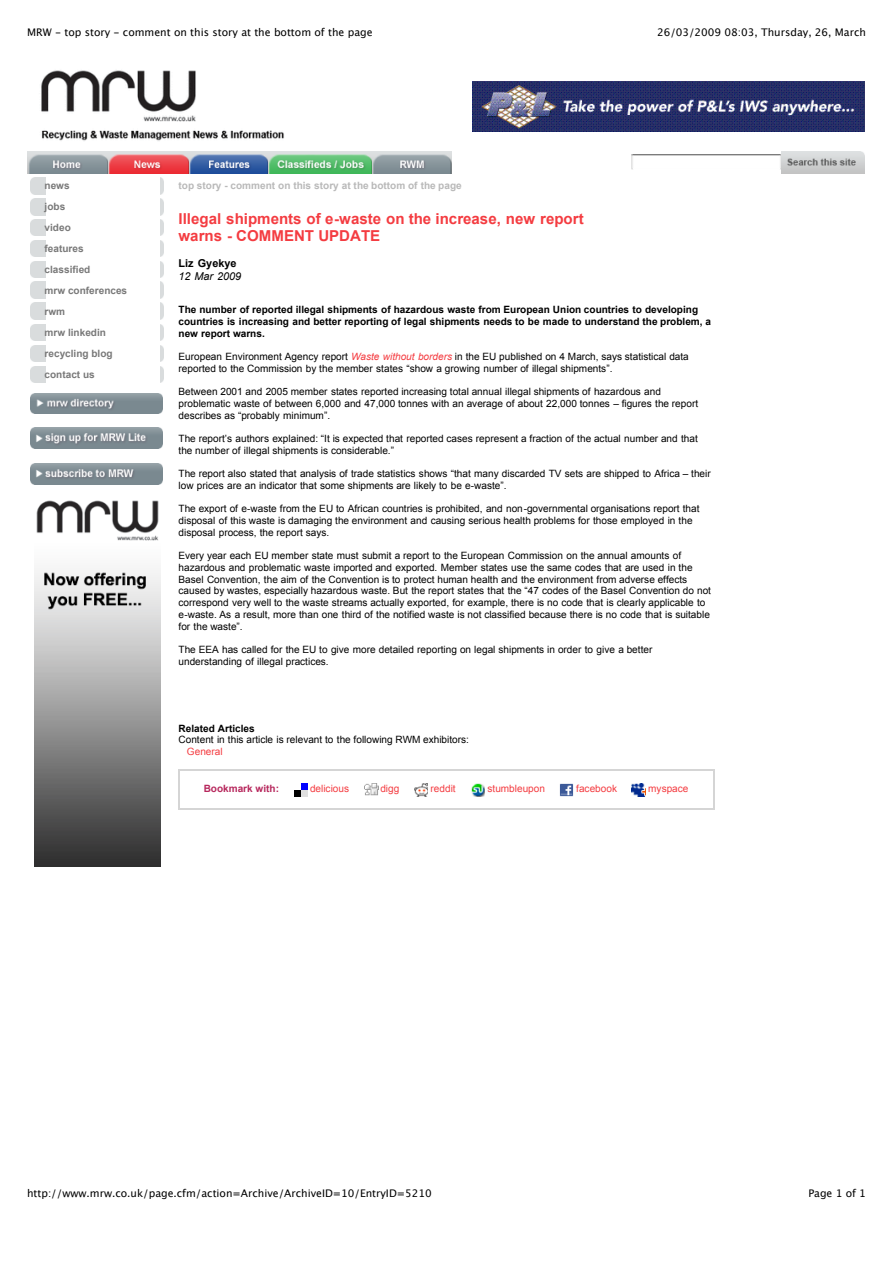
<style>
.page{position:relative;width:893px;height:1263px;background:#fff}
.page>*{position:absolute;margin:0;border:0;box-sizing:border-box;transform-origin:0 0}
.t1{font:700 15px/17.5px "Arial";color:#f43c41}
.t2{font:700 10.95px "Arial";color:#000}
.t3{font:italic 10.95px "Arial";color:#000}
.t4{font:10.5px "Lucida Grande";color:#000}
.t5{font:10.05px/11.7px "Arial";color:#000}
.t6{font:700 10.05px/11.7px "Arial";color:#000}
.t7{font:700 10.05px/20.9px "Arial";color:#797979}
.t8{font:10.05px "Arial";color:#f43c41}
.t9{font:700 10.05px "Arial";color:#b9b9b9}
.t10{font:700 10.05px "Arial";color:#b7285d}
.s1{font-style:italic;color:#f43c41}
</style>
<div class="page">
<hr style="left:178px;top:769px;width:536px;height:1px;background:#d5d5d5">
<hr style="left:178px;top:809px;width:536px;height:1px;background:#d5d5d5">
<hr style="left:178px;top:769px;width:1px;height:40px;background:#d5d5d5">
<hr style="left:713px;top:769px;width:1px;height:40px;background:#d5d5d5">
<hr style="left:179px;top:770px;width:534px;height:1px;background:#d5d5d5">
<hr style="left:179px;top:808px;width:534px;height:1px;background:#d5d5d5">
<hr style="left:179px;top:770px;width:1px;height:39px;background:#d5d5d5">
<hr style="left:712px;top:770px;width:1px;height:39px;background:#d5d5d5">
<img style="left:472px;top:81px;width:392px;height:51px">
<img style="left:41px;top:70px;width:243px;height:71px">
<img style="left:27px;top:152px;width:425px;height:22px">
<hr style="left:633px;top:154px;width:146px;height:1px;background:#7c7c7c">
<hr style="left:633px;top:155px;width:146px;height:1px;background:#c3c3c3">
<svg style="left:631px;top:154px;width:2px;height:15px"></svg>
<svg style="left:779px;top:154px;width:2px;height:15px"></svg>
<img style="left:782px;top:152px;width:82px;height:22px">
<img style="left:30px;top:177px;width:15px;height:18px">
<img style="left:160px;top:177px;width:4px;height:18px">
<img style="left:30px;top:198px;width:15px;height:18px">
<img style="left:160px;top:198px;width:4px;height:18px">
<img style="left:30px;top:219px;width:15px;height:17px">
<img style="left:160px;top:219px;width:4px;height:17px">
<img style="left:30px;top:240px;width:15px;height:16px">
<img style="left:160px;top:240px;width:4px;height:16px">
<img style="left:30px;top:261px;width:15px;height:17px">
<img style="left:160px;top:261px;width:4px;height:17px">
<img style="left:30px;top:282px;width:15px;height:16px">
<img style="left:160px;top:282px;width:4px;height:16px">
<img style="left:30px;top:303px;width:15px;height:17px">
<img style="left:160px;top:303px;width:4px;height:17px">
<img style="left:30px;top:324px;width:15px;height:16px">
<img style="left:160px;top:324px;width:4px;height:16px">
<img style="left:30px;top:345px;width:15px;height:17px">
<img style="left:160px;top:345px;width:4px;height:17px">
<img style="left:30px;top:366px;width:15px;height:16px">
<img style="left:160px;top:366px;width:4px;height:16px">
<img style="left:30px;top:393px;width:132px;height:21px">
<img style="left:30px;top:428px;width:132px;height:20px">
<img style="left:30px;top:464px;width:132px;height:20px">
<img style="left:34px;top:500px;width:126px;height:367px">
<img style="left:294px;top:783px;width:14px;height:13px">
<img style="left:364px;top:783px;width:14px;height:13px">
<img style="left:414px;top:783px;width:14px;height:13px">
<svg style="left:471px;top:783px;width:13px;height:13px"></svg>
<svg style="left:560px;top:783px;width:13px;height:13px"></svg>
<svg style="left:632px;top:783px;width:13px;height:13px"></svg>
<p class="t4" style="left:27px;top:26px;width:347px">MRW - top story - comment on this story at the bottom of the page</p>
<p class="t4" style="left:657px;top:26px;width:210px">26/03/2009 08:03, Thursday, 26, March</p>
<p class="t7" style="left:45px;top:176px;width:84px">news<br>jobs<br>video<br>features classified<br>mrw conferences rwm<br>mrw linkedin recycling blog contact us</p>
<p class="t9" style="left:178px;top:179px;width:285px">top story - comment on this story at the bottom of the page</p>
<h1 class="t1" style="left:178px;top:210px;width:406px">Illegal shipments of e-waste on the increase, new report warns - COMMENT UPDATE</h1>
<p class="t2" style="left:178px;top:256px;width:59px">Liz Gyekye</p>
<p class="t3" style="left:178px;top:269px;width:64px">12 Mar 2009</p>
<p class="t6" style="left:178px;top:304px;width:534px">The number of reported illegal shipments of hazardous waste from European Union countries to developing countries is increasing and better reporting of legal shipments needs to be made to understand the problem, a new report warns.</p>
<p class="t5" style="left:178px;top:351px;width:512px">European Environment Agency report <span class="s1">Waste without borders</span> in the EU published on 4 March, says statistical data reported to the Commission by the member states “show a growing number of illegal shipments”.</p>
<p class="t5" style="left:178px;top:386px;width:521px">Between 2001 and 2005 member states reported increasing total annual illegal shipments of hazardous and problematic waste of between 6,000 and 47,000 tonnes with an average of about 22,000 tonnes – figures the report describes as “probably minimum”.</p>
<p class="t5" style="left:178px;top:433px;width:521px">The report’s authors explained: “It is expected that reported cases represent a fraction of the actual number and that the number of illegal shipments is considerable.”</p>
<p class="t5" style="left:178px;top:468px;width:533px">The report also stated that analysis of trade statistics shows “that many discarded TV sets are shipped to Africa – their low prices are an indicator that some shipments are likely to be e-waste”.</p>
<p class="t5" style="left:178px;top:503px;width:522px">The export of e-waste from the EU to African countries is prohibited, and non-governmental organisations report that disposal of this waste is damaging the environment and causing serious health problems for those employed in the disposal process, the report says.</p>
<p class="t5" style="left:178px;top:550px;width:534px">Every year each EU member state must submit a report to the European Commission on the annual amounts of hazardous and problematic waste imported and exported. Member states use the same codes that are used in the Basel Convention, the aim of the Convention is to protect human health and the environment from adverse effects caused by wastes, especially hazardous waste. But the report states that the “47 codes of the Basel Convention do not correspond very well to the waste streams actually exported, for example, there is no code that is clearly applicable to e-waste. As a result, more than one third of the notified waste is not classified because there is no code that is suitable for the waste”.</p>
<p class="t5" style="left:178px;top:644px;width:475px">The EEA has called for the EU to give more detailed reporting on legal shipments in order to give a better understanding of illegal practices.</p>
<p class="t6" style="left:178px;top:723px;width:78px">Related Articles</p>
<p class="t5" style="left:178px;top:734px;width:292px">Content in this article is relevant to the following RWM exhibitors:</p>
<p class="t8" style="left:187px;top:745px;width:37px">General</p>
<p class="t10" style="left:204px;top:782px;width:77px">Bookmark with:</p>
<p class="t8" style="left:310px;top:782px;width:41px">delicious</p>
<p class="t8" style="left:380px;top:782px;width:20px">digg</p>
<p class="t8" style="left:430px;top:782px;width:27px">reddit</p>
<p class="t8" style="left:487px;top:782px;width:59px">stumbleupon</p>
<p class="t8" style="left:576px;top:782px;width:42px">facebook</p>
<p class="t8" style="left:648px;top:782px;width:42px">myspace</p>
<p class="t4" style="left:27px;top:1187px;width:406px">http://www.mrw.co.uk/page.cfm/action=Archive/ArchiveID=10/EntryID=5210</p>
<p class="t4" style="left:808px;top:1187px;width:59px">Page 1 of 1</p>
</div>
